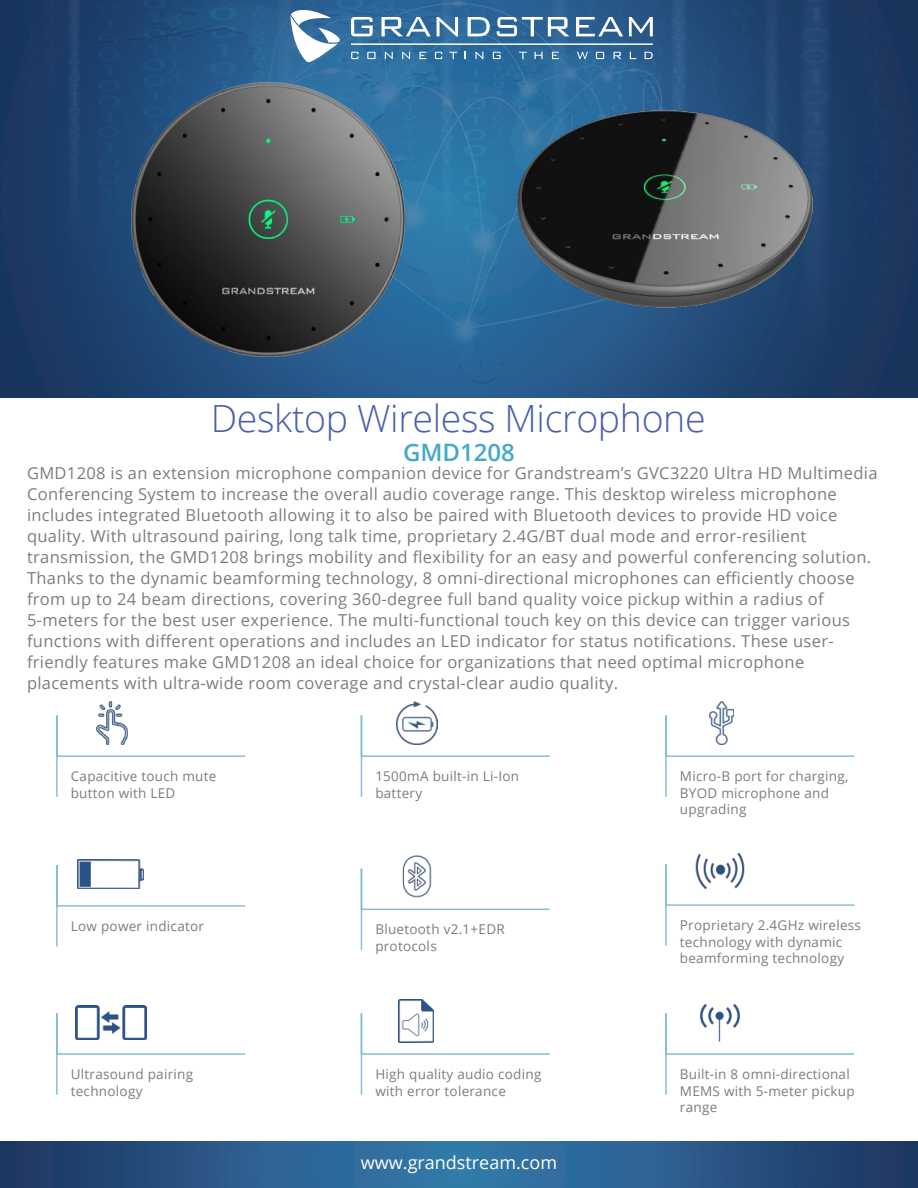
<style>
.page{position:relative;width:918px;height:1188px;background:#fff}
.page>*{position:absolute;margin:0;border:0;box-sizing:border-box;transform-origin:0 0}
.t1{font:300 37.5px "Open Sans";letter-spacing:-.01em;color:#495fad}
.t2{font:600 24px "Open Sans";color:#46a8ca}
.t3{font:18px "Open Sans";color:#fff}
.t4{font:16.5px/21px "Open Sans";letter-spacing:.02em;color:#7d7c7e}
.t5{font:13.5px/16.5px "Open Sans";letter-spacing:.02em;color:#7d7c7e}
</style>
<div class="page">
<img style="left:0;top:0;width:918px;height:397px">
<svg style="left:291px;top:10px;width:49px;height:52px"></svg>
<svg style="left:351px;top:17px;width:22px;height:19px"></svg>
<svg style="left:382px;top:17px;width:49px;height:19px"></svg>
<svg style="left:437px;top:17px;width:21px;height:19px"></svg>
<svg style="left:468px;top:17px;width:22px;height:19px"></svg>
<svg style="left:497px;top:17px;width:72px;height:19px"></svg>
<svg style="left:576px;top:17px;width:47px;height:19px"></svg>
<svg style="left:629px;top:17px;width:24px;height:19px"></svg>
<svg style="left:351px;top:52px;width:7px;height:7px"></svg>
<svg style="left:367px;top:52px;width:9px;height:7px"></svg>
<svg style="left:385px;top:52px;width:8px;height:7px"></svg>
<svg style="left:402px;top:52px;width:8px;height:7px"></svg>
<svg style="left:420px;top:52px;width:6px;height:7px"></svg>
<svg style="left:435px;top:52px;width:7px;height:7px"></svg>
<svg style="left:449px;top:52px;width:8px;height:7px"></svg>
<svg style="left:476px;top:52px;width:7px;height:7px"></svg>
<svg style="left:493px;top:52px;width:8px;height:7px"></svg>
<svg style="left:519px;top:52px;width:8px;height:7px"></svg>
<svg style="left:535px;top:52px;width:8px;height:7px"></svg>
<svg style="left:552px;top:52px;width:7px;height:7px"></svg>
<svg style="left:645px;top:52px;width:8px;height:7px"></svg>
<svg style="left:596px;top:52px;width:8px;height:7px"></svg>
<svg style="left:614px;top:52px;width:7px;height:7px"></svg>
<svg style="left:630px;top:52px;width:6px;height:7px"></svg>
<svg style="left:577px;top:52px;width:11px;height:7px"></svg>
<hr style="left:351px;top:44px;width:302px;height:1px;background:#fff">
<svg style="left:0;top:1142px;width:918px;height:46px;background:#295988"></svg>
<svg style="left:56px;top:715px;width:190px;height:82px"></svg>
<img style="left:96px;top:702px;width:32px;height:42px">
<svg style="left:360px;top:715px;width:190px;height:82px"></svg>
<img style="left:396px;top:702px;width:41px;height:42px">
<svg style="left:665px;top:714px;width:190px;height:83px"></svg>
<img style="left:709px;top:702px;width:24px;height:42px">
<svg style="left:360px;top:867px;width:190px;height:83px"></svg>
<img style="left:402px;top:855px;width:29px;height:42px">
<svg style="left:360px;top:1012px;width:190px;height:83px"></svg>
<img style="left:399px;top:999px;width:34px;height:43px">
<svg style="left:665px;top:864px;width:190px;height:82px"></svg>
<img style="left:690px;top:852px;width:60px;height:41px">
<svg style="left:665px;top:1013px;width:190px;height:82px"></svg>
<img style="left:699px;top:1004px;width:43px;height:38px">
<svg style="left:56px;top:1012px;width:190px;height:83px"></svg>
<img style="left:75px;top:1005px;width:71px;height:34px">
<svg style="left:56px;top:864px;width:190px;height:83px"></svg>
<img style="left:78px;top:859px;width:65px;height:29px">
<img style="left:132px;top:83px;width:273px;height:273px">
<img style="left:518px;top:110px;width:295px;height:197px">
<h1 class="t1" style="left:211px;top:392px;width:496px">Desktop Wireless Microphone</h1>
<p class="t4" style="left:27px;top:462px;width:852px">GMD1208 is an extension microphone companion device for Grandstream’s GVC3220 Ultra HD Multimedia Conferencing System to increase the overall audio coverage range. This desktop wireless microphone includes integrated Bluetooth allowing it to also be paired with Bluetooth devices to provide HD voice quality. With ultrasound pairing, long talk time, proprietary 2.4G/BT dual mode and error-resilient transmission, the GMD1208 brings mobility and flexibility for an easy and powerful conferencing solution.<br>Thanks to the dynamic beamforming technology, 8 omni-directional microphones can efficiently choose from up to 24 beam directions, covering 360-degree full band quality voice pickup within a radius of 5-meters for the best user experience. The multi-functional touch key on this device can trigger various functions with different operations and includes an LED indicator for status notifications. These user&shy;friendly features make GMD1208 an ideal choice for organizations that need optimal microphone placements with ultra-wide room coverage and crystal-clear audio quality.</p>
<h2 class="t2" style="left:403px;top:436px;width:114px">GMD1208</h2>
<p class="t5" style="left:71px;top:768px;width:147px">Capacitive touch mute button with LED</p>
<p class="t5" style="left:375px;top:768px;width:145px">1500mA built-in Li-Ion battery</p>
<p class="t5" style="left:680px;top:768px;width:170px">Micro-B port for charging,<br>BYOD microphone and upgrading</p>
<p class="t5" style="left:71px;top:918px;width:135px">Low power indicator</p>
<p class="t5" style="left:71px;top:1066px;width:124px">Ultrasound pairing technology</p>
<p class="t5" style="left:375px;top:921px;width:131px">Bluetooth v2.1+EDR protocols</p>
<p class="t5" style="left:375px;top:1066px;width:168px">High quality audio coding with error tolerance</p>
<p class="t3" style="left:361px;top:1151px;width:198px">www.grandstream.com</p>
<p class="t5" style="left:680px;top:917px;width:183px">Proprietary 2.4GHz wireless technology with dynamic beamforming technology</p>
<p class="t5" style="left:680px;top:1066px;width:176px">Built-in 8 omni-directional<br>MEMS with 5-meter pickup range</p>
</div>
